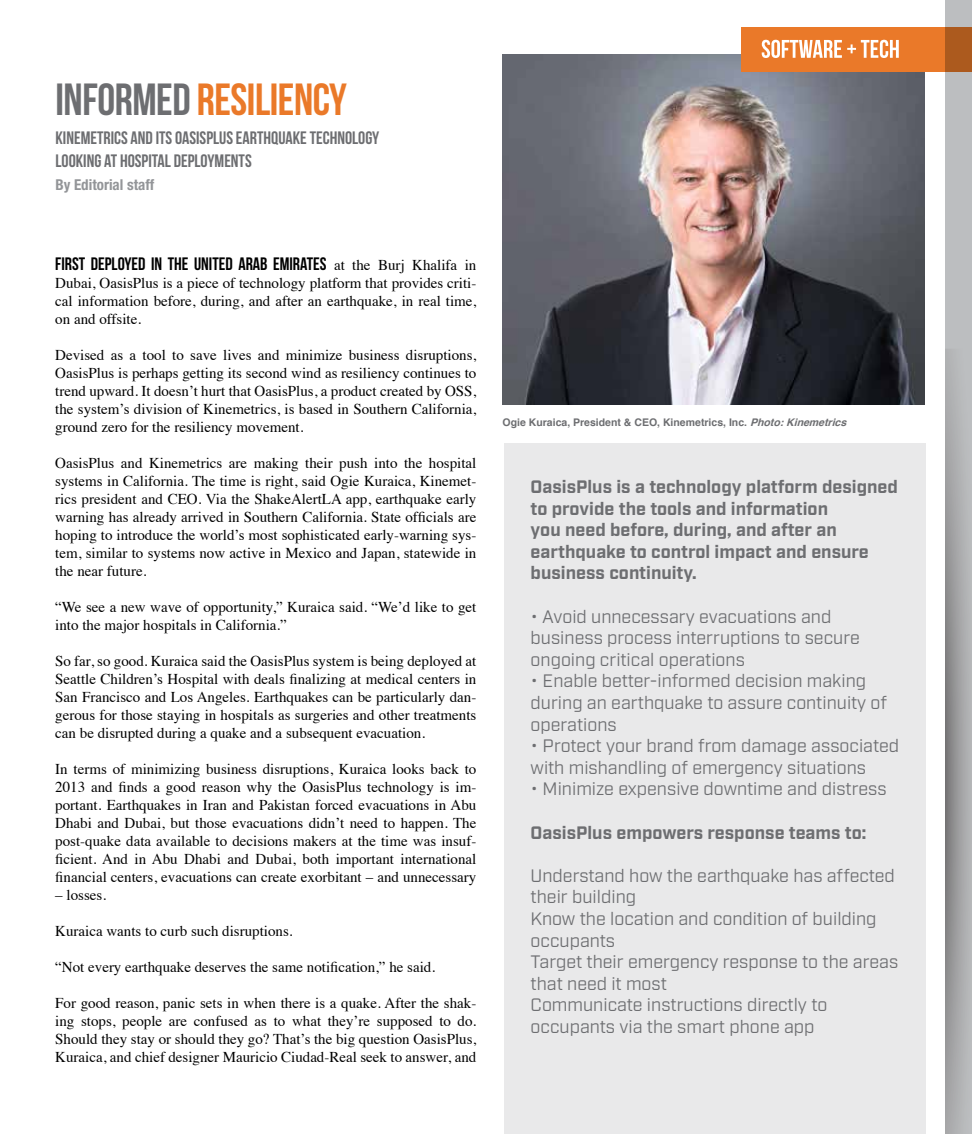
<style>
.page{position:relative;width:972px;height:1134px;background:#fff}
.page>*{position:absolute;margin:0;border:0;box-sizing:border-box;transform-origin:0 0}
.t1{font:45px "Bebas Neue";letter-spacing:-.01em;color:#ea7929}
.t2{font:18px/21.6px "Industry";color:#6d6e71}
.t3{font:700 18px/21.6px "Industry";color:#6d6e71}
.t4{font:18px/24px "Bebas Neue";color:#6d6e71}
.t5{font:18px "Bebas Neue";color:#000}
.t6{font:15px/18px "Times";color:#000;text-align:justify}
.t7{font:700 condensed 15px "Helvetica Neue";color:#939598}
.t8{font:700 10.5px "Helvetica";color:#6d6e71}
.s1{color:#6d6e71}
.s2{font-family:"Times";font-size:15px}
.s3{font-style:italic}
</style>
<div class="page">
<div style="left:945px;top:0;width:27px;height:1134px;background:#bcbec0"></div>
<svg style="left:945px;top:349px;width:25px;height:785px"></svg>
<img style="left:503px;top:54px;width:421px;height:351px">
<div style="left:741px;top:27px;width:204px;height:44px;background:#ea7929"></div>
<div style="left:945px;top:27px;width:27px;height:44px;background:#ac5a1e"></div>
<svg style="left:762px;top:40px;width:137px;height:18px"></svg>
<div style="left:504px;top:444px;width:422px;height:690px;background:#e9e9ea"></div>
<h1 class="t1" style="left:56px;top:75px;width:293px"><span class="s1">INFORMED</span> RESILIENCY</h1>
<p class="t4" style="left:56px;top:125px;width:325px">KINEMETRICS AND ITS OASISPLUS EARTHQUAKE TECHNOLOGY<br>LOOKING AT HOSPITAL DEPLOYMENTS</p>
<p class="t7" style="left:56px;top:176px;width:100px">By Editorial staff</p>
<p class="t5" style="left:55px;top:254px;width:423px">FIRST DEPLOYED IN THE UNITED ARAB EMIRATES <span class="s2">at the Burj Khalifa in</span></p>
<p class="t6" style="left:55px;top:273px;width:423px">Dubai, OasisPlus is a piece of technology platform that provides criti&shy;cal information before, during, and after an earthquake, in real time, on and offsite.</p>
<p class="t6" style="left:55px;top:345px;width:423px">Devised as a tool to save lives and minimize business disruptions, OasisPlus is perhaps getting its second wind as resiliency continues to trend upward. It doesn’t hurt that OasisPlus, a product created by OSS, the system’s division of Kinemetrics, is based in Southern California, ground zero for the resiliency movement.</p>
<p class="t6" style="left:55px;top:453px;width:423px">OasisPlus and Kinemetrics are making their push into the hospital systems in California. The time is right, said Ogie Kuraica, Kinemet&shy;rics president and CEO. Via the ShakeAlertLA app, earthquake early warning has already arrived in Southern California. State officials are hoping to introduce the world’s most sophisticated early-warning sys&shy;tem, similar to systems now active in Mexico and Japan, statewide in the near future.</p>
<p class="t6" style="left:55px;top:597px;width:423px">“We see a new wave of opportunity,” Kuraica said. “We’d like to get into the major hospitals in California.”</p>
<p class="t6" style="left:55px;top:651px;width:423px">So far, so good. Kuraica said the OasisPlus system is being deployed at Seattle Children’s Hospital with deals finalizing at medical centers in San Francisco and Los Angeles. Earthquakes can be particularly dan&shy;gerous for those staying in hospitals as surgeries and other treatments can be disrupted during a quake and a subsequent evacuation.</p>
<p class="t6" style="left:55px;top:759px;width:423px">In terms of minimizing business disruptions, Kuraica looks back to 2013 and finds a good reason why the OasisPlus technology is im&shy;portant. Earthquakes in Iran and Pakistan forced evacuations in Abu Dhabi and Dubai, but those evacuations didn’t need to happen. The post-quake data available to decisions makers at the time was insuf&shy;ficient. And in Abu Dhabi and Dubai, both important international financial centers, evacuations can create exorbitant – and unnecessary</p>
<p class="t6" style="left:55px;top:885px;width:52px">– losses.</p>
<p class="t6" style="left:55px;top:921px;width:239px">Kuraica wants to curb such disruptions.</p>
<p class="t6" style="left:55px;top:957px;width:381px">“Not every earthquake deserves the same notification,” he said.</p>
<p class="t6" style="left:55px;top:993px;width:423px">For good reason, panic sets in when there is a quake. After the shak&shy;ing stops, people are confused as to what they’re supposed to do.<br>Should they stay or should they go? That’s the big question OasisPlus, Kuraica, and chief designer Mauricio Ciudad-Real seek to answer, and</p>
<p class="t8" style="left:503px;top:414px;width:350px">Ogie Kuraica, President &amp; CEO, Kinemetrics, Inc. <span class="s3">Photo:Kinemetrics</span></p>
<p class="t3" style="left:531px;top:477px;width:369px">OasisPlus is a technology platform designed to provide the tools and information<br>you need before, during, and after an earthquake to control impact and ensure business continuity.</p>
<p class="t2" style="left:531px;top:606px;width:331px">• Avoid unnecessary evacuations and business process interruptions to secure ongoing critical operations</p>
<p class="t2" style="left:531px;top:671px;width:358px">• Enable better-informed decision making during an earthquake to assure continuity of operations</p>
<p class="t2" style="left:531px;top:736px;width:370px">• Protect your brand from damage associated with mishandling of emergency situations</p>
<p class="t2" style="left:531px;top:779px;width:357px">• Minimize expensive downtime and distress</p>
<p class="t3" style="left:531px;top:823px;width:337px">OasisPlus empowers response teams to:</p>
<p class="t2" style="left:531px;top:865px;width:369px">Understand how the earthquake has affected their building<br>Know the location and condition of building occupants<br>Target their emergency response to the areas that need it most<br>Communicate instructions directly to occupants via the smart phone app</p>
</div>
